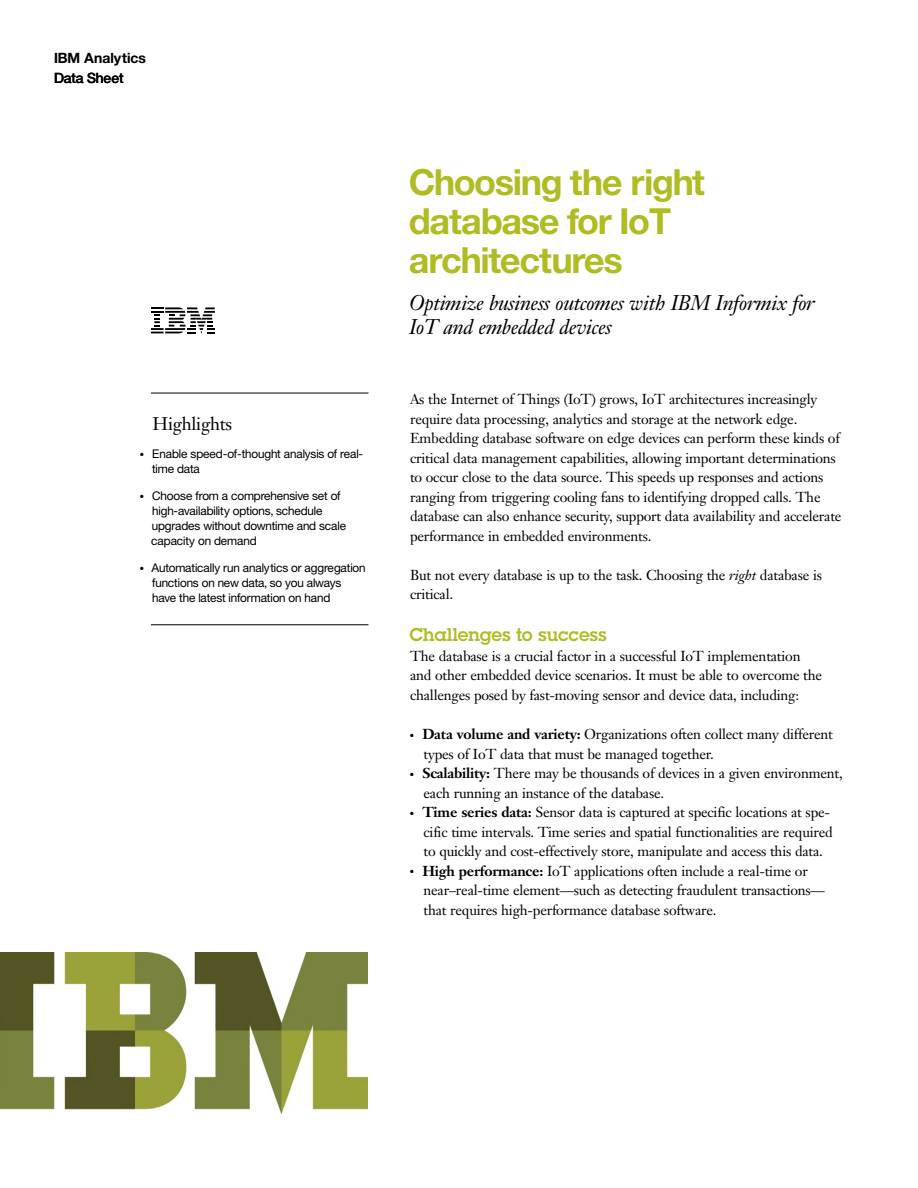
<style>
.page{position:relative;width:918px;height:1188px;background:#fff}
.page>*{position:absolute;margin:0;border:0;box-sizing:border-box;transform-origin:0 0}
.t1{font:700 36px/39px "Helv Neuefor IBM";letter-spacing:-.02em;color:#afbc22}
.t2{font:italic 21px/24px "Janson Text LT Pro";letter-spacing:-.015em;color:#000}
.t3{font:600 18px "Lubalinfor IBM";color:#afbc22}
.t4{font:18px "Janson Text LT Pro";letter-spacing:-.015em;color:#000}
.t5{font:14.25px/19.5px "Janson Text LT Pro";letter-spacing:-.015em;color:#000}
.t6{font:700 14.25px "Helv Neuefor IBM";color:#000}
.t7{font:500 14.25px "Helv Neuefor IBM";letter-spacing:-.015em;color:#000}
.t8{font:12px/15px "Helv Neuefor IBM";letter-spacing:-.01em;color:#000}
.t9{font:4.5px "Zapf Dingbats";color:#000}
.s1{font-style:italic}
.s2{font-weight:700}
</style>
<div class="page">
<svg style="left:151px;top:307px;width:64px;height:26px"></svg>
<hr style="left:151px;top:393px;width:218px;height:1px;background:#000">
<hr style="left:151px;top:624px;width:218px;height:1px;background:#000">
<img style="left:0;top:953px;width:368px;height:161px">
<p class="t6" style="left:54px;top:49px;width:93px">IBM Analytics</p>
<p class="t7" style="left:54px;top:69px;width:71px">Data Sheet</p>
<h2 class="t4" style="left:153px;top:412px;width:81px">Highlights</h2>
<p class="t9" style="left:140px;top:452px;width:13px">●● ●●</p>
<p class="t8" style="left:152px;top:446px;width:213px">Enable speed-of-thought analysis of real&shy;time data</p>
<p class="t9" style="left:140px;top:494px;width:13px">●● ●●</p>
<p class="t8" style="left:151px;top:488px;width:196px">Choose from a comprehensive set of high-availability options, schedule upgrades without downtime and scale capacity on demand</p>
<p class="t9" style="left:140px;top:566px;width:13px">●● ●●</p>
<p class="t8" style="left:152px;top:560px;width:216px">Automatically run analytics or aggregation functions on new data, so you always have the latest information on hand</p>
<h1 class="t1" style="left:409px;top:162px;width:298px">Choosing the right database for IoT architectures</h1>
<h2 class="t2" style="left:409px;top:291px;width:407px">Optimize business outcomes with IBM Informix for<br>IoT and embedded devices</h2>
<p class="t5" style="left:410px;top:389px;width:433px">As the Internet of Things (IoT) grows, IoT architectures increasingly require data processing, analytics and storage at the network edge.<br>Embedding database software on edge devices can perform these kinds of critical data management capabilities, allowing important determinations to occur close to the data source. This speeds up responses and actions ranging from triggering cooling fans to identifying dropped calls. The database can also enhance security, support data availability and accelerate performance in embedded environments.</p>
<p class="t5" style="left:410px;top:565px;width:413px">But not every database is up to the task. Choosing the <span class="s1">right</span> database is critical.</p>
<h2 class="t3" style="left:410px;top:623px;width:198px">Challenges to success</h2>
<p class="t5" style="left:410px;top:646px;width:414px">The database is a crucial factor in a successful IoT implementation and other embedded device scenarios. It must be able to overcome the challenges posed by fast-moving sensor and device data, including:</p>
<p class="t9" style="left:410px;top:733px;width:11px">●● ●</p>
<p class="t5" style="left:422px;top:724px;width:412px"><span class="s2">Data volume and variety:</span> Organizations often collect many different types of IoT data that must be managed together.</p>
<p class="t9" style="left:410px;top:772px;width:11px">●● ●</p>
<p class="t5" style="left:422px;top:763px;width:422px"><span class="s2">Scalability:</span> There may be thousands of devices in a given environment, each running an instance of the database.</p>
<p class="t9" style="left:410px;top:811px;width:11px">●● ●</p>
<p class="t5" style="left:422px;top:802px;width:412px"><span class="s2">Time series data:</span> Sensor data is captured at specific locations at spe&shy;cific time intervals. Time series and spatial functionalities are required to quickly and cost-effectively store, manipulate and access this data.<br><span class="s2">High performance:</span> IoT applications often include a real-time or near–real-time element—such as detecting fraudulent transactions— that requires high-performance database software.</p>
</div>
